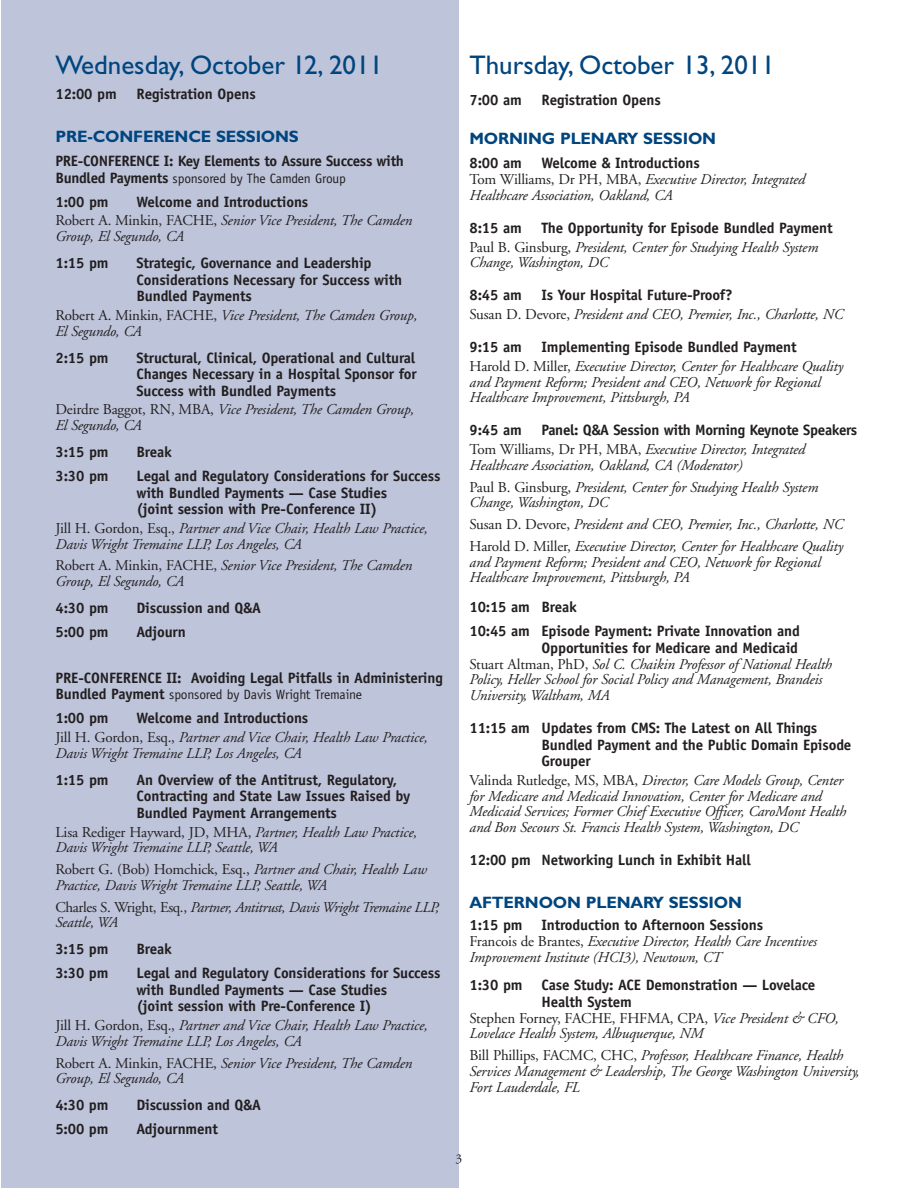
<style>
.page{position:relative;width:918px;height:1188px;background:#fff}
.page>*{position:absolute;margin:0;border:0;box-sizing:border-box;transform-origin:0 0}
.t1{font:27px "Gill Sans";color:#01457f}
.t2{font:700 16.5px "Gill Sans";letter-spacing:-.01em;color:#01457f}
.t3{font:italic 15px/15.8px "Adobe Garamond";letter-spacing:-.01em;color:#231f20}
.t4{font:700 15px/16.5px "Officina Sans";letter-spacing:-.01em;color:#231f20}
.t5{font:13.5px "Officina Sans";letter-spacing:-.01em;color:#231f20}
.t6{font:13.5px "Adobe Garamond";color:#231f20}
.s1{font-weight:700;font-size:15px}
.s2{font-style:normal}
</style>
<div class="page">
<div style="left:1px;top:0;width:458px;height:1188px;background:#bec5db"></div>
<h1 class="t1" style="left:56px;top:55px;width:329px">Wednesday, October 12, 2011</h1>
<p class="t4" style="left:56px;top:87px;width:63px">12:00 pm</p>
<p class="t4" style="left:136px;top:87px;width:121px">Registration Opens</p>
<p class="t2" style="left:56px;top:130px;width:245px">PRE-CONFERENCE SESSIONS</p>
<p class="t4" style="left:56px;top:154px;width:350px">PRE-CONFERENCE I: Key Elements to Assure Success with</p>
<p class="t5" style="left:55px;top:173px;width:292px"><span class="s1">Bundled Payments</span> sponsored by The Camden Group</p>
<p class="t4" style="left:56px;top:195px;width:55px">1:00 pm</p>
<p class="t4" style="left:136px;top:195px;width:173px">Welcome and Introductions</p>
<p class="t3" style="left:55px;top:214px;width:358px"><span class="s2">Robert A. Minkin, FACHE,</span> Senior Vice President, The Camden<br>Group, El Segundo, CA</p>
<p class="t4" style="left:55px;top:256px;width:55px">1:15 pm</p>
<p class="t4" style="left:136px;top:256px;width:267px">Strategic, Governance and Leadership<br>Considerations Necessary for Success with<br>Bundled Payments</p>
<p class="t3" style="left:55px;top:309px;width:363px"><span class="s2">Robert A. Minkin, FACHE,</span> Vice President, The Camden Group,<br>El Segundo, CA</p>
<p class="t4" style="left:55px;top:351px;width:55px">2:15 pm</p>
<p class="t4" style="left:136px;top:351px;width:282px;text-align:justify">Structural, Clinical, Operational and Cultural Changes Necessary in a Hospital Sponsor for Success with Bundled Payments</p>
<p class="t3" style="left:55px;top:403px;width:360px"><span class="s2">Deirdre Baggot, RN, MBA,</span> Vice President, The Camden Group,<br>El Segundo, CA</p>
<p class="t4" style="left:55px;top:445px;width:55px">3:15 pm</p>
<p class="t4" style="left:136px;top:445px;width:37px">Break</p>
<p class="t4" style="left:55px;top:469px;width:55px">3:30 pm</p>
<p class="t4" style="left:136px;top:469px;width:305px">Legal and Regulatory Considerations for Success with Bundled Payments — Case Studies<br>(joint session with Pre-Conference II)</p>
<p class="t3" style="left:55px;top:522px;width:374px"><span class="s2">Jill H. Gordon, Esq.,</span> Partner and Vice Chair, Health Law Practice,<br>Davis Wright Tremaine LLP, Los Angeles, CA</p>
<p class="t3" style="left:55px;top:559px;width:358px"><span class="s2">Robert A. Minkin, FACHE,</span> Senior Vice President, The Camden<br>Group, El Segundo, CA</p>
<p class="t4" style="left:55px;top:601px;width:55px">4:30 pm</p>
<p class="t4" style="left:136px;top:601px;width:126px">Discussion and Q&amp;A</p>
<p class="t4" style="left:55px;top:625px;width:55px">5:00 pm</p>
<p class="t4" style="left:136px;top:625px;width:51px">Adjourn</p>
<p class="t4" style="left:55px;top:671px;width:389px">PRE-CONFERENCE II: Avoiding Legal Pitfalls in Administering</p>
<p class="t5" style="left:55px;top:690px;width:308px"><span class="s1">Bundled Payment</span> sponsored by Davis Wright Tremaine</p>
<p class="t4" style="left:56px;top:711px;width:55px">1:00 pm</p>
<p class="t4" style="left:136px;top:711px;width:173px">Welcome and Introductions</p>
<p class="t3" style="left:55px;top:731px;width:374px"><span class="s2">Jill H. Gordon, Esq.,</span> Partner and Vice Chair, Health Law Practice,<br>Davis Wright Tremaine LLP, Los Angeles, CA</p>
<p class="t4" style="left:55px;top:773px;width:55px">1:15 pm</p>
<p class="t4" style="left:136px;top:773px;width:275px">An Overview of the Antitrust, Regulatory,<br>Contracting and State Law Issues Raised by<br>Bundled Payment Arrangements</p>
<p class="t3" style="left:56px;top:825px;width:363px"><span class="s2">Lisa Rediger Hayward, JD, MHA,</span> Partner, Health Law Practice,<br>Davis Wright Tremaine LLP, Seattle, WA</p>
<p class="t3" style="left:55px;top:863px;width:373px"><span class="s2">Robert G. (Bob) Homchick, Esq.,</span> Partner and Chair, Health Law<br>Practice, Davis Wright Tremaine LLP, Seattle, WA</p>
<p class="t3" style="left:55px;top:900px;width:385px"><span class="s2">Charles S. Wright, Esq.,</span> Partner, Antitrust, Davis Wright Tremaine LLP,<br>Seattle, WA</p>
<p class="t4" style="left:55px;top:942px;width:55px">3:15 pm</p>
<p class="t4" style="left:136px;top:942px;width:37px">Break</p>
<p class="t4" style="left:55px;top:966px;width:55px">3:30 pm</p>
<p class="t4" style="left:136px;top:966px;width:305px">Legal and Regulatory Considerations for Success with Bundled Payments — Case Studies<br>(joint session with Pre-Conference I)</p>
<p class="t3" style="left:55px;top:1019px;width:374px"><span class="s2">Jill H. Gordon, Esq.,</span> Partner and Vice Chair, Health Law Practice,<br>Davis Wright Tremaine LLP, Los Angeles, CA</p>
<p class="t3" style="left:55px;top:1056px;width:358px"><span class="s2">Robert A. Minkin, FACHE,</span> Senior Vice President, The Camden<br>Group, El Segundo, CA</p>
<p class="t4" style="left:55px;top:1098px;width:55px">4:30 pm</p>
<p class="t4" style="left:136px;top:1098px;width:126px">Discussion and Q&amp;A</p>
<p class="t4" style="left:55px;top:1122px;width:55px">5:00 pm</p>
<p class="t4" style="left:136px;top:1122px;width:83px">Adjournment</p>
<h1 class="t1" style="left:470px;top:55px;width:307px">Thursday, October 13, 2011</h1>
<p class="t4" style="left:470px;top:93px;width:54px">7:00 am</p>
<p class="t4" style="left:542px;top:93px;width:121px">Registration Opens</p>
<p class="t2" style="left:470px;top:133px;width:248px">MORNING PLENARY SESSION</p>
<p class="t4" style="left:470px;top:156px;width:54px">8:00 am</p>
<p class="t4" style="left:542px;top:156px;width:160px">Welcome &amp; Introductions</p>
<p class="t3" style="left:469px;top:173px;width:337px"><span class="s2">Tom Williams, Dr PH, MBA,</span> Executive Director, Integrated<br>Healthcare Association, Oakland, CA</p>
<p class="t4" style="left:470px;top:221px;width:54px">8:15 am</p>
<p class="t4" style="left:542px;top:221px;width:293px">The Opportunity for Episode Bundled Payment</p>
<p class="t3" style="left:470px;top:240px;width:350px"><span class="s2">Paul B. Ginsburg,</span> President, Center for Studying Health System<br>Change, Washington, DC</p>
<p class="t4" style="left:470px;top:288px;width:54px">8:45 am</p>
<p class="t4" style="left:542px;top:288px;width:193px">Is Your Hospital Future-Proof?</p>
<p class="t3" style="left:470px;top:308px;width:375px"><span class="s2">Susan D. Devore,</span> President and CEO, Premier, Inc., Charlotte, NC</p>
<p class="t4" style="left:470px;top:340px;width:54px">9:15 am</p>
<p class="t4" style="left:542px;top:340px;width:257px">Implementing Episode Bundled Payment</p>
<p class="t3" style="left:470px;top:360px;width:375px"><span class="s2">Harold D. Miller,</span> Executive Director, Center for Healthcare Quality and Payment Reform; President and CEO, Network for Regional<br>Healthcare Improvement, Pittsburgh, PA</p>
<p class="t4" style="left:470px;top:423px;width:54px">9:45 am</p>
<p class="t4" style="left:542px;top:423px;width:317px">Panel: Q&amp;A Session with Morning Keynote Speakers</p>
<p class="t3" style="left:470px;top:443px;width:337px"><span class="s2">Tom Williams, Dr PH, MBA,</span> Executive Director, Integrated<br>Healthcare Association, Oakland, CA (Moderator)</p>
<p class="t3" style="left:470px;top:480px;width:350px"><span class="s2">Paul B. Ginsburg,</span> President, Center for Studying Health System<br>Change, Washington, DC</p>
<p class="t3" style="left:470px;top:515px;width:375px;line-height:21.8px"><span class="s2">Susan D. Devore,</span> President and CEO, Premier, Inc., Charlotte, NC<br><span class="s2">Harold D. Miller,</span> Executive Director, Center for Healthcare Quality</p>
<p class="t3" style="left:470px;top:555px;width:353px">and Payment Reform; President and CEO, Network for Regional<br>Healthcare Improvement, Pittsburgh, PA</p>
<p class="t4" style="left:470px;top:597px;width:332px;line-height:24px">10:15 am Break<br>10:45 am Episode Payment: Private Innovation and</p>
<p class="t4" style="left:542px;top:641px;width:258px">Opportunities for Medicare and Medicaid</p>
<p class="t3" style="left:470px;top:657px;width:364px"><span class="s2">Stuart Altman, PhD,</span> Sol C. Chaikin Professor of National Health<br>Policy, Heller School for Social Policy and Management, Brandeis<br>University, Waltham, MA</p>
<p class="t4" style="left:542px;top:721px;width:311px;text-indent:-72px">11:15 am Updates from CMS: The Latest on All Things<br>Bundled Payment and the Public Domain Episode<br>Grouper</p>
<p class="t3" style="left:470px;top:774px;width:378px"><span class="s2">Valinda Rutledge, MS, MBA,</span> Director, Care Models Group, Center for Medicare and Medicaid Innovation, Center for Medicare and Medicaid Services; Former Chief Executive Officer, CaroMont Health and Bon Secours St. Francis Health System, Washington, DC</p>
<p class="t4" style="left:470px;top:853px;width:283px">12:00 pm Networking Lunch in Exhibit Hall</p>
<p class="t2" style="left:470px;top:896px;width:274px">AFTERNOON PLENARY SESSION</p>
<p class="t4" style="left:470px;top:918px;width:55px">1:15 pm</p>
<p class="t4" style="left:542px;top:918px;width:223px">Introduction to Afternoon Sessions</p>
<p class="t3" style="left:470px;top:935px;width:349px"><span class="s2">Francois de Brantes,</span> Executive Director, Health Care Incentives<br>Improvement Institute (HCI3), Newtown, CT</p>
<p class="t4" style="left:470px;top:978px;width:55px">1:30 pm</p>
<p class="t4" style="left:542px;top:978px;width:275px">Case Study: ACE Demonstration — Lovelace<br>Health System</p>
<p class="t3" style="left:470px;top:1011px;width:371px"><span class="s2">Stephen Forney, FACHE, FHFMA, CPA,</span> Vice President &amp; CFO,<br>Lovelace Health System, Albuquerque, NM</p>
<p class="t3" style="left:470px;top:1049px;width:392px"><span class="s2">Bill Phillips, FACMC, CHC,</span> Professor, Healthcare Finance, Health<br>Services Management &amp; Leadership, The George Washington University,<br>Fort Lauderdale, FL</p>
<p class="t6" style="left:456px;top:1154px;width:8px">3</p>
</div>
